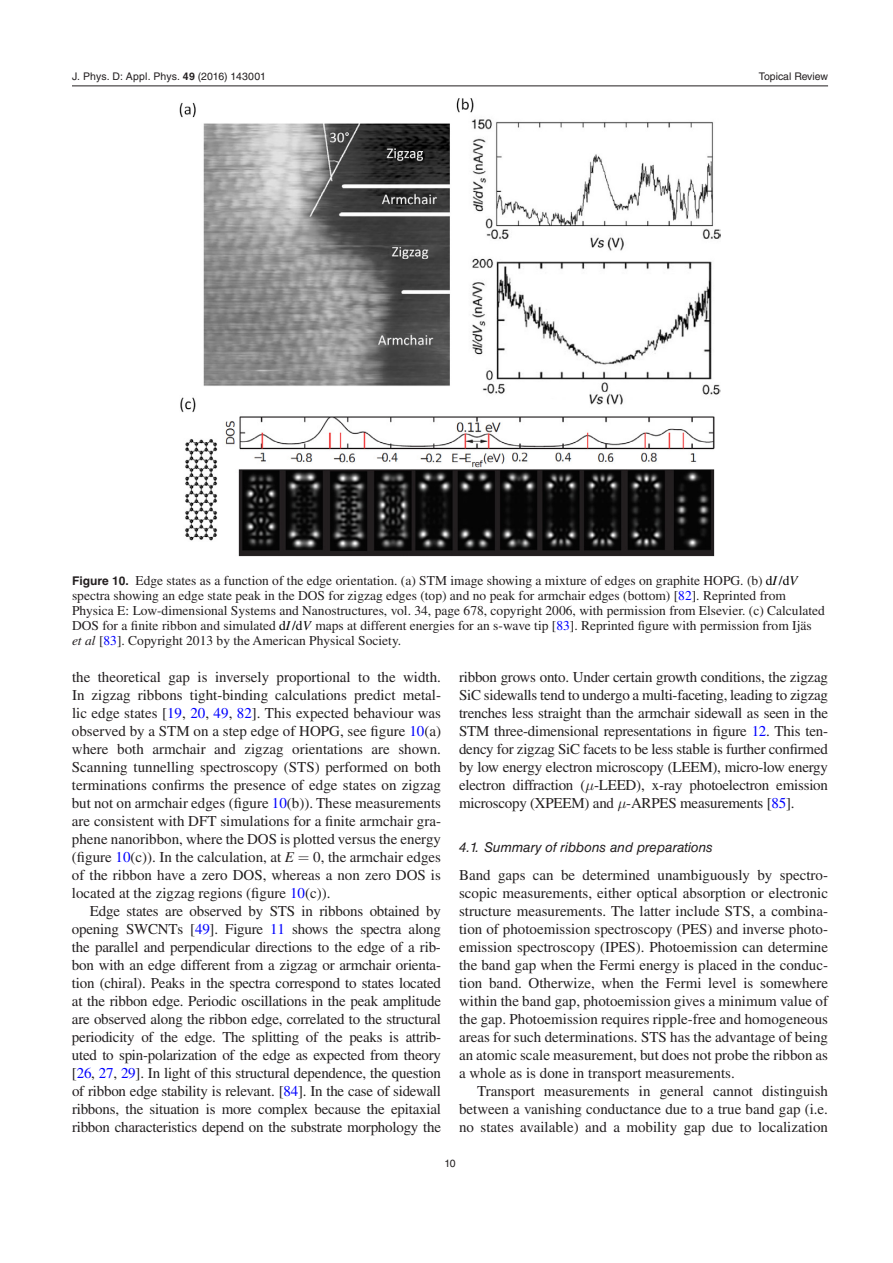
<style>
.page{position:relative;width:893px;height:1263px;background:#fff}
.page>*{position:absolute;margin:0;border:0;box-sizing:border-box;transform-origin:0 0}
.t1{font:15px/18px "Times LT Std";color:#231f20;text-align:justify}
.t2{font:13.5px/15px "Times LT Std";color:#231f20}
.t3{font:italic 13.5px "Helvetica LT Std";color:#231f20}
.t4{font:10.5px "Helvetica LT Std";color:#231f20}
.s1{font-family:"Helvetica";font-weight:700}
.s2{font-family:"Helvetica"}
.s3{font-family:"Helvetica LT Std";font-weight:700;font-size:12px}
.s4{color:#000}
.s5{font-style:italic;color:#000}
.s6{color:#00f}
.s7{font-family:"STIX General"}
.s8{font-style:italic}
</style>
<div class="page">
<hr style="left:72px;top:86px;width:756px;height:1px;background:#231f20">
<img style="left:179px;top:98px;width:542px;height:459px">
<p class="t4" style="left:72px;top:70px;width:195px">J. Phys. D: Appl. Phys. <span class="s1">49</span> (<span class="s2">2016</span>) 143001</p>
<p class="t4" style="left:759px;top:70px;width:71px">Topical Review</p>
<p class="t2" style="left:72px;top:573px;width:754px"><span class="s3">Figure 10.</span> Edge states as a function of the edge orientation. (a) STM image showing a mixture of edges on graphite HOPG. (b) <span class="s4">d /</span><span class="s5">I V</span><span class="s4">d </span>spectra showing an edge state peak in the DOS for zigzag edges (top) and no peak for armchair edges (bottom) [<span class="s6">82</span>]. Reprinted from Physica E: Low-dimensional Systems and Nanostructures, vol. 34, page 678, copyright 2006, with permission from Elsevier. (c) Calculated DOS for a finite ribbon and simulated <span class="s4">d /</span><span class="s5">I V</span><span class="s4">d</span> maps at different energies for an s-wave tip [<span class="s6">83</span>]. Reprinted figure with permission from Ij<span class="s7">ä</span>s<br><span class="s8">et al</span> [<span class="s6">83</span>]. Copyright 2013 by the American Physical Society.</p>
<p class="t1" style="left:72px;top:668px;width:371px">the theoretical gap is inversely proportional to the width.<br>In zigzag ribbons tight-binding calculations predict metal&shy;lic edge states [<span class="s6">19</span>, <span class="s6">20</span>, <span class="s6">49</span>, <span class="s6">82</span>]. This expected behaviour was observed by a STM on a step edge of HOPG, see figure <span class="s6">10</span>(a) where both armchair and zigzag orientations are shown.<br>Scanning tunnelling spectroscopy (STS) performed on both terminations confirms the presence of edge states on zigzag but not on armchair edges (figure <span class="s6">10</span>(b)). These measurements are consistent with DFT simulations for a finite armchair gra&shy;phene nanoribbon, where the DOS is plotted versus the energy (figure <span class="s6">10</span>(c)). In the calculation, at <span class="s8">E</span></p>
<p class="t1" style="left:72px;top:848px;width:371px;text-indent:241px">0, the armchair edges of the ribbon have a zero DOS, whereas a non zero DOS is located at the zigzag regions (figure <span class="s6">10</span>(c)).</p>
<p class="t1" style="left:72px;top:902px;width:371px;text-indent:18px">Edge states are observed by STS in ribbons obtained by opening SWCNTs [<span class="s6">49</span>]. Figure <span class="s6">11</span> shows the spectra along the parallel and perpendicular directions to the edge of a rib&shy;bon with an edge different from a zigzag or armchair orienta&shy;tion (chiral). Peaks in the spectra correspond to states located at the ribbon edge. Periodic oscillations in the peak amplitude are observed along the ribbon edge, correlated to the structural periodicity of the edge. The splitting of the peaks is attrib&shy;uted to spin-polarization of the edge as expected from theory [<span class="s6">26</span>, <span class="s6">27</span>, <span class="s6">29</span>]. In light of this structural dependence, the question of ribbon edge stability is relevant. [<span class="s6">84</span>]. In the case of sidewall ribbons, the situation is more complex because the epitaxial ribbon characteristics depend on the substrate morphology the</p>
<p class="t1" style="left:459px;top:668px;width:371px">ribbon grows onto. Under certain growth conditions, the zigzag SiC sidewalls tend to undergo a multi-faceting, leading to zigzag trenches less straight than the armchair sidewall as seen in the STM three-dimensional representations in figure <span class="s6">12</span>. This ten&shy;dency for zigzag SiC facets to be less stable is further confirmed by low energy electron microscopy (LEEM), micro-low energy electron diffraction ( -LEED), x-ray photoelectron emission microscopy (XPEEM) and -ARPES measurements [<span class="s6">85</span>].</p>
<p class="t3" style="left:459px;top:839px;width:255px">4.1. Summary of ribbons and preparations</p>
<p class="t1" style="left:459px;top:866px;width:371px">Band gaps can be determined unambiguously by spectro&shy;scopic measurements, either optical absorption or electronic structure measurements. The latter include STS, a combina&shy;tion of photoemission spectroscopy (PES) and inverse photo&shy;emission spectroscopy (IPES). Photoemission can determine the band gap when the Fermi energy is placed in the conduc&shy;tion band. Otherwize, when the Fermi level is somewhere within the band gap, photoemission gives a minimum value of the gap. Photoemission requires ripple-free and homogeneous areas for such determinations. STS has the advantage of being an atomic scale measurement, but does not probe the ribbon as a whole as is done in transport measurements.</p>
<p class="t1" style="left:459px;top:1082px;width:371px;text-indent:18px">Transport measurements in general cannot distinguish between a vanishing conductance due to a true band gap (i.e. no states available) and a mobility gap due to localization</p>
<p class="t4" style="left:444px;top:1157px;width:13px">10</p>
</div>
